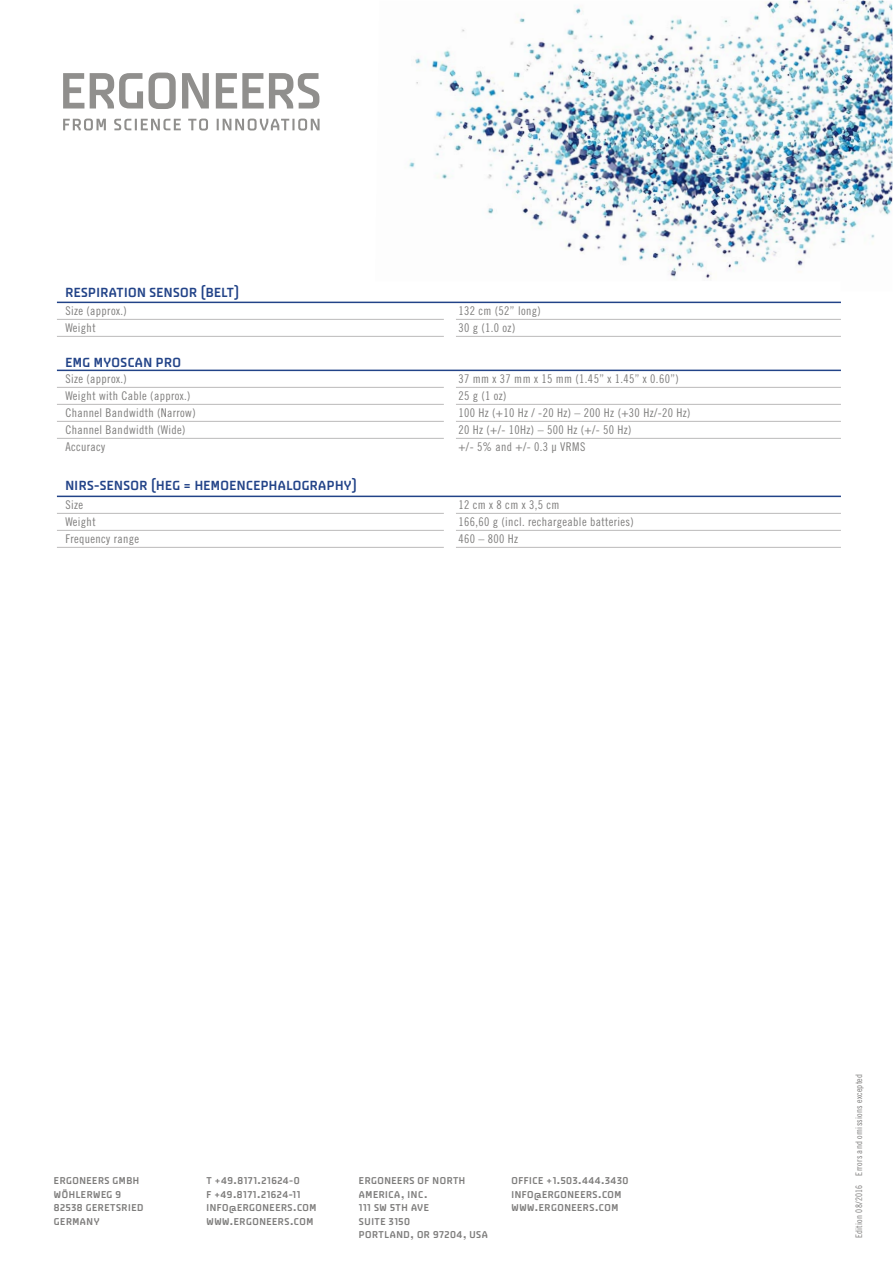
<style>
.page{position:relative;width:893px;height:1263px;background:#fff}
.page>*{position:absolute;margin:0;border:0;box-sizing:border-box;transform-origin:0 0}
.t1{font:700 15px "Newtype Stereo";letter-spacing:.03em;color:#224388}
.t2{font:12px "Trade Gothic LT Std Cn 18";letter-spacing:.03em;color:#7e7d7c}
.t3{font:700 11.25px/13.5px "Newtype Stereo";letter-spacing:.05em;color:#7e7d7c}
.t4{font:9px "Trade Gothic LT Std Cn 18";letter-spacing:.025em;color:#7e7d7c}
</style>
<div class="page">
<img style="left:409px;top:0;width:483px;height:280px">
<svg style="left:63px;top:73px;width:256px;height:36px"></svg>
<svg style="left:63px;top:119px;width:257px;height:12px"></svg>
<svg style="left:57px;top:301px;width:784px;height:1px"></svg>
<svg style="left:57px;top:369px;width:784px;height:1px"></svg>
<div style="left:446px;top:281px;width:8px;height:21px;background:#fff"></div>
<hr style="left:57px;top:387px;width:387px;height:1px;background:#bbbaba">
<hr style="left:456px;top:387px;width:385px;height:1px;background:#bbbaba">
<hr style="left:57px;top:404px;width:387px;height:1px;background:#bbbaba">
<hr style="left:456px;top:404px;width:385px;height:1px;background:#bbbaba">
<hr style="left:57px;top:513px;width:387px;height:1px;background:#bbbaba">
<hr style="left:456px;top:513px;width:385px;height:1px;background:#bbbaba">
<hr style="left:57px;top:530px;width:387px;height:1px;background:#bbbaba">
<hr style="left:456px;top:530px;width:385px;height:1px;background:#bbbaba">
<hr style="left:57px;top:547px;width:387px;height:1px;background:#bbbaba">
<hr style="left:456px;top:547px;width:385px;height:1px;background:#bbbaba">
<hr style="left:57px;top:421px;width:387px;height:1px;background:#bbbaba">
<hr style="left:456px;top:421px;width:385px;height:1px;background:#bbbaba">
<hr style="left:57px;top:438px;width:387px;height:1px;background:#bbbaba">
<hr style="left:456px;top:438px;width:385px;height:1px;background:#bbbaba">
<hr style="left:57px;top:336px;width:387px;height:1px;background:#bbbaba">
<hr style="left:456px;top:336px;width:385px;height:1px;background:#bbbaba">
<hr style="left:57px;top:319px;width:387px;height:1px;background:#bbbaba">
<hr style="left:456px;top:319px;width:385px;height:1px;background:#bbbaba">
<div style="left:444px;top:353px;width:12px;height:17px;background:#fff"></div>
<hr style="left:57px;top:370px;width:784px;height:1px;background:#224388">
<hr style="left:57px;top:302px;width:784px;height:1px;background:#224388">
<hr style="left:57px;top:496px;width:784px;height:1px;background:#224388">
<p class="t1" style="left:65px;top:288px;width:175px">RESPIRATION SENSOR (BELT)</p>
<p class="t2" style="left:65px;top:307px;width:63px">Size (approx.)</p>
<p class="t2" style="left:458px;top:307px;width:84px">132 cm (52” long)</p>
<p class="t2" style="left:65px;top:323px;width:32px">Weight</p>
<p class="t2" style="left:458px;top:323px;width:58px">30 g (1.0 oz)</p>
<p class="t1" style="left:65px;top:358px;width:117px">EMG MYOSCAN PRO</p>
<p class="t2" style="left:65px;top:375px;width:63px">Size (approx.)</p>
<p class="t2" style="left:458px;top:375px;width:222px">37 mm x 37 mm x 15 mm (1.45” x 1.45” x 0.60”)</p>
<p class="t2" style="left:65px;top:391px;width:127px">Weight with Cable (approx.)</p>
<p class="t2" style="left:458px;top:391px;width:50px">25 g (1 oz)</p>
<p class="t2" style="left:65px;top:408px;width:132px">Channel Bandwidth (Narrow)</p>
<p class="t2" style="left:458px;top:408px;width:234px">100 Hz (+10 Hz / -20 Hz) – 200 Hz (+30 Hz/-20 Hz)</p>
<p class="t2" style="left:65px;top:425px;width:122px">Channel Bandwidth (Wide)</p>
<p class="t2" style="left:458px;top:425px;width:175px">20 Hz (+/- 10Hz) – 500 Hz (+/- 50 Hz)</p>
<p class="t2" style="left:65px;top:442px;width:41px">Accuracy</p>
<p class="t2" style="left:458px;top:442px;width:128px">+/- 5% and +/- 0.3 μ VRMS</p>
<p class="t1" style="left:65px;top:481px;width:293px">NIRS-SENSOR (HEG = HEMOENCEPHALOGRAPHY)</p>
<p class="t2" style="left:65px;top:501px;width:19px">Size</p>
<p class="t2" style="left:458px;top:501px;width:103px">12 cm x 8 cm x 3,5 cm</p>
<p class="t2" style="left:65px;top:517px;width:32px">Weight</p>
<p class="t2" style="left:458px;top:517px;width:177px">166,60 g (incl. rechargeable batteries)</p>
<p class="t2" style="left:65px;top:534px;width:75px">Frequency range</p>
<p class="t2" style="left:458px;top:534px;width:61px">460 – 800 Hz</p>
<p class="t3" style="left:54px;top:1175px;width:91px">ERGONEERS GMBH<br>WÖHLERWEG 9<br>82538 GERETSRIED<br>GERMANY</p>
<p class="t3" style="left:206px;top:1175px;width:111px">T +49.8171.21624-0<br>F +49.8171.21624-11<br>INFO@ERGONEERS.COM<br>WWW.ERGONEERS.COM</p>
<p class="t3" style="left:359px;top:1175px;width:130px">ERGONEERS OF NORTH<br>AMERICA, INC.<br>111 SW 5TH AVE<br>SUITE 3150<br>PORTLAND, OR 97204, USA</p>
<p class="t3" style="left:511px;top:1175px;width:119px">OFFICE +1.503.444.3430<br>INFO@ERGONEERS.COM<br>WWW.ERGONEERS.COM</p>
<p class="t4" style="left:855px;top:1238px;width:166px;rotate:-90deg">Edition 08/2016 Errors and omissions excepted</p>
</div>
